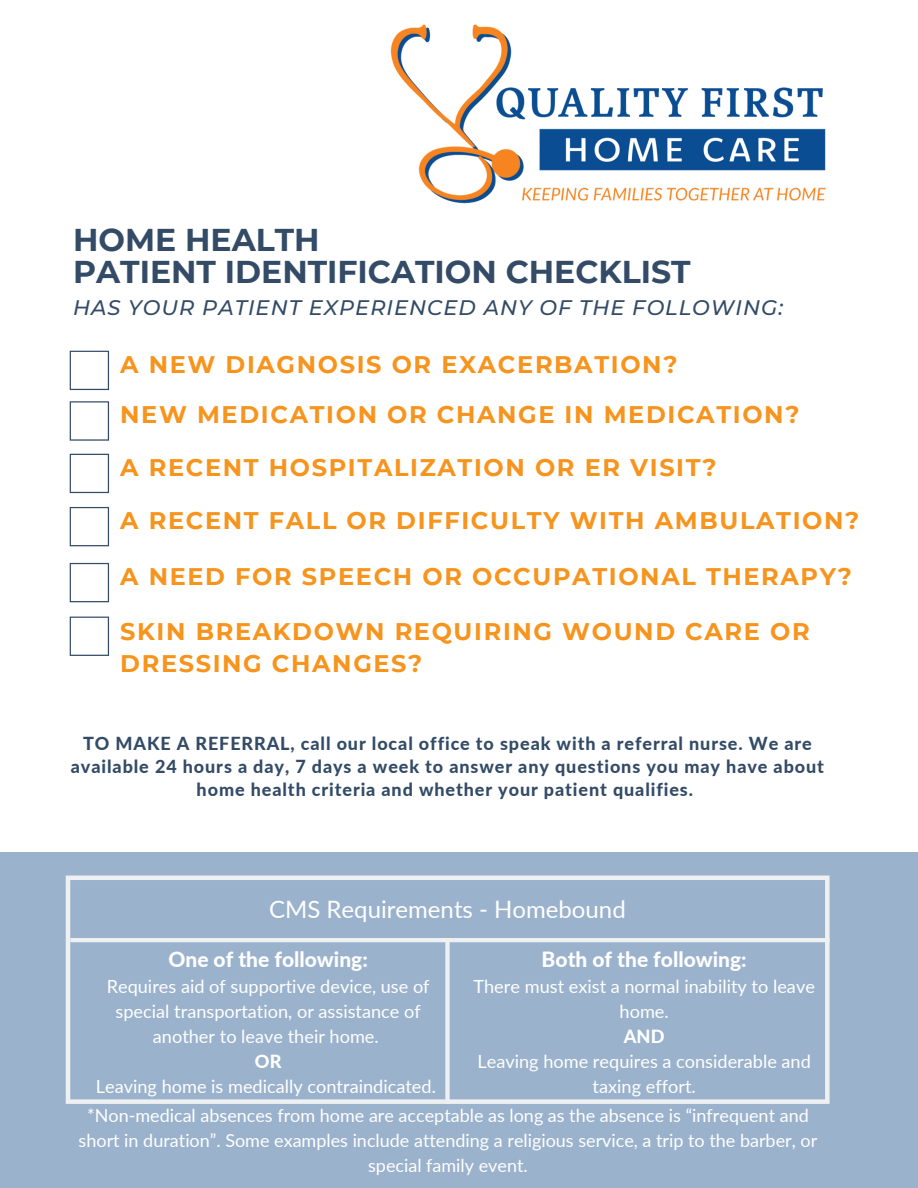
<style>
.page{position:relative;width:918px;height:1188px;background:#fff}
.page>*{position:absolute;margin:0;border:0;box-sizing:border-box;transform-origin:0 0}
.t1{font:700 31.5px/32.1px "Montserrat";color:#334b66}
.t2{font:700 24px/52.5px "Montserrat";letter-spacing:.07em;color:#f7941d}
.t3{font:24px "Lato";color:#fff}
.t4{font:italic 500 21px "Montserrat";letter-spacing:.05em;color:#334b66}
.t5{font:800 21px "Lato";color:#fff}
.t6{font:18.15px/25px "Lato";color:#fff;text-align:center}
.t7{font:800 18.15px "Lato";color:#fff}
.t8{font:800 18px/23px "Lato";letter-spacing:.05em;color:#334b66;text-align:center}
.t9{font:18px/25.2px "Lato";color:#fff;text-align:center}
</style>
<div class="page">
<div style="left:0;top:852px;width:918px;height:336px;background:#99b1cc"></div>
<svg style="left:70px;top:351px;width:39px;height:39px"></svg>
<svg style="left:70px;top:401px;width:39px;height:40px"></svg>
<svg style="left:70px;top:454px;width:39px;height:39px"></svg>
<svg style="left:70px;top:507px;width:39px;height:39px"></svg>
<svg style="left:70px;top:563px;width:39px;height:39px"></svg>
<svg style="left:70px;top:617px;width:39px;height:39px"></svg>
<svg style="left:66px;top:876px;width:764px;height:228px"></svg>
<svg style="left:70px;top:938px;width:759px;height:166px"></svg>
<img style="left:390px;top:24px;width:436px;height:180px">
<h1 class="t1" style="left:73px;top:223px;width:619px">HOME HEALTH<br>PATIENT IDENTIFICATION CHECKLIST</h1>
<p class="t4" style="left:73px;top:295px;width:712px">HAS YOUR PATIENT EXPERIENCED ANY OF THE FOLLOWING:</p>
<h2 class="t2" style="left:120px;top:338px;width:559px">A NEW DIAGNOSIS OR EXACERBATION?</h2>
<h2 class="t2" style="left:120px;top:388px;width:681px">NEW MEDICATION OR CHANGE IN MEDICATION?<br>A RECENT HOSPITALIZATION OR ER VISIT?</h2>
<h2 class="t2" style="left:120px;top:494px;width:741px">A RECENT FALL OR DIFFICULTY WITH AMBULATION?</h2>
<h2 class="t2" style="left:120px;top:550px;width:733px">A NEED FOR SPEECH OR OCCUPATIONAL THERAPY?</h2>
<h2 class="t2" style="left:120px;top:615px;width:691px;line-height:32.1px">SKIN BREAKDOWN REQUIRING WOUND CARE OR<br>DRESSING CHANGES?</h2>
<p class="t8" style="left:71px;top:731px;width:755px">TO MAKE A REFERRAL, call our local office to speak with a referral nurse. We are available 24 hours a day, 7 days a week to answer any questions you may have about home health criteria and whether your patient qualifies.</p>
<h2 class="t3" style="left:269px;top:894px;width:358px">CMS Requirements - Homebound</h2>
<p class="t5" style="left:168px;top:946px;width:201px">One of the following:</p>
<p class="t6" style="left:107px;top:973px;width:324px">Requires aid of supportive device, use of special transportation, or assistance of another to leave their home.</p>
<p class="t7" style="left:255px;top:1050px;width:28px">OR</p>
<p class="t6" style="left:96px;top:1073px;width:342px">Leaving home is medically contraindicated.</p>
<p class="t5" style="left:542px;top:946px;width:207px">Both of the following:</p>
<p class="t6" style="left:473px;top:973px;width:343px">There must exist a normal inability to leave home.</p>
<p class="t7" style="left:624px;top:1025px;width:42px">AND</p>
<p class="t6" style="left:477px;top:1048px;width:335px">Leaving home requires a considerable and taxing effort.</p>
<p class="t9" style="left:79px;top:1102px;width:740px">*Non-medical absences from home are acceptable as long as the absence is “infrequent and short in duration”. Some examples include attending a religious service, a trip to the barber, or special family event.</p>
</div>
